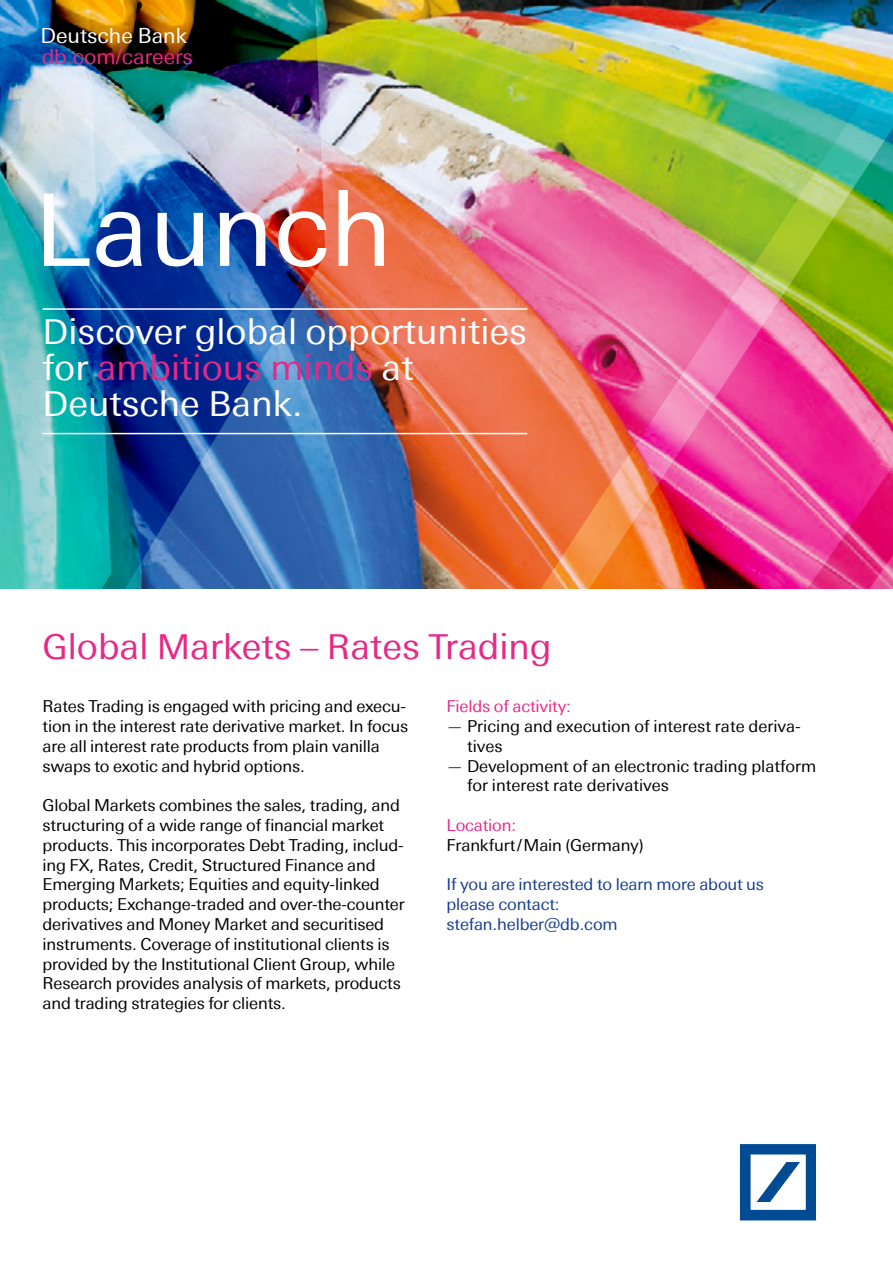
<style>
.page{position:relative;width:893px;height:1263px;background:#fff}
.page>*{position:absolute;margin:0;border:0;box-sizing:border-box;transform-origin:0 0}
.t1{font:105px "Univers Deutsche Bank Mod";color:#fff}
.t2{font:36px/36px "Univers Deutsche Bank Mod";color:#fff}
.t3{font:36px "Univers Deutsche Bank Mod";color:#e62987}
.t4{font:21px "Univers Deutsche Bank";color:#e62987}
.t5{font:21px "Univers Deutsche Bank";color:#fff}
.t6{font:16.5px/19.8px "Univers Deutsche Bank";letter-spacing:-.01em;color:#000}
.t7{font:16.5px/19.8px "Univers Deutsche Bank";letter-spacing:-.01em;color:#153d8a}
.t8{font:16.5px "Univers Deutsche Bank";letter-spacing:-.01em;color:#e62987}
.s1{color:#e62987}
</style>
<div class="page">
<img style="left:325px;top:0;width:125px;height:589px">
<img style="left:0;top:0;width:325px;height:589px">
<img style="left:450px;top:0;width:443px;height:589px">
<hr style="left:43px;top:308px;width:484px;height:2px;background:#fff">
<hr style="left:43px;top:433px;width:484px;height:1px;background:#fff">
<svg style="left:740px;top:1144px;width:76px;height:76px"></svg>
<p class="t5" style="left:40px;top:23px;width:148px">Deutsche Bank</p>
<p class="t4" style="left:42px;top:44px;width:153px">db.com/careers</p>
<h1 class="t1" style="left:34px;top:168px;width:360px">Launch</h1>
<h2 class="t2" style="left:43px;top:313px;width:486px">Discover global opportunities for <span class="s1">ambitious minds</span> at<br>Deutsche Bank.</h2>
<h2 class="t3" style="left:43px;top:625px;width:511px">Global Markets – Rates Trading</h2>
<p class="t6" style="left:43px;top:696px;width:367px">Rates Trading is engaged with pricing and execu&shy;tion in the interest rate derivative market. In focus are all interest rate products from plain vanilla swaps to exotic and hybrid options.</p>
<p class="t6" style="left:43px;top:795px;width:364px">Global Markets combines the sales, trading, and structuring of a wide range of financial market products. This incorporates Debt Trading, includ&shy;ing FX, Rates, Credit, Structured Finance and Emerging Markets; Equities and equity-linked products; Exchange-traded and over-the-counter derivatives and Money Market and securitised instruments. Coverage of institutional clients is provided by the Institutional Client Group, while Research provides analysis of markets, products and trading strategies for clients.</p>
<p class="t8" style="left:446px;top:697px;width:126px">Fields of activity:</p>
<p class="t6" style="left:467px;top:716px;width:335px;text-indent:-21px">— Pricing and execution of interest rate deriva&shy;tives</p>
<p class="t6" style="left:467px;top:756px;width:351px;text-indent:-21px">— Development of an electronic trading platform for interest rate derivatives</p>
<p class="t8" style="left:446px;top:816px;width:71px">Location:</p>
<p class="t6" style="left:446px;top:835px;width:199px">Frankfurt/Main (Germany)</p>
<p class="t7" style="left:446px;top:875px;width:319px">If you are interested to learn more about us please contact:<br>stefan.helber@db.com</p>
</div>
